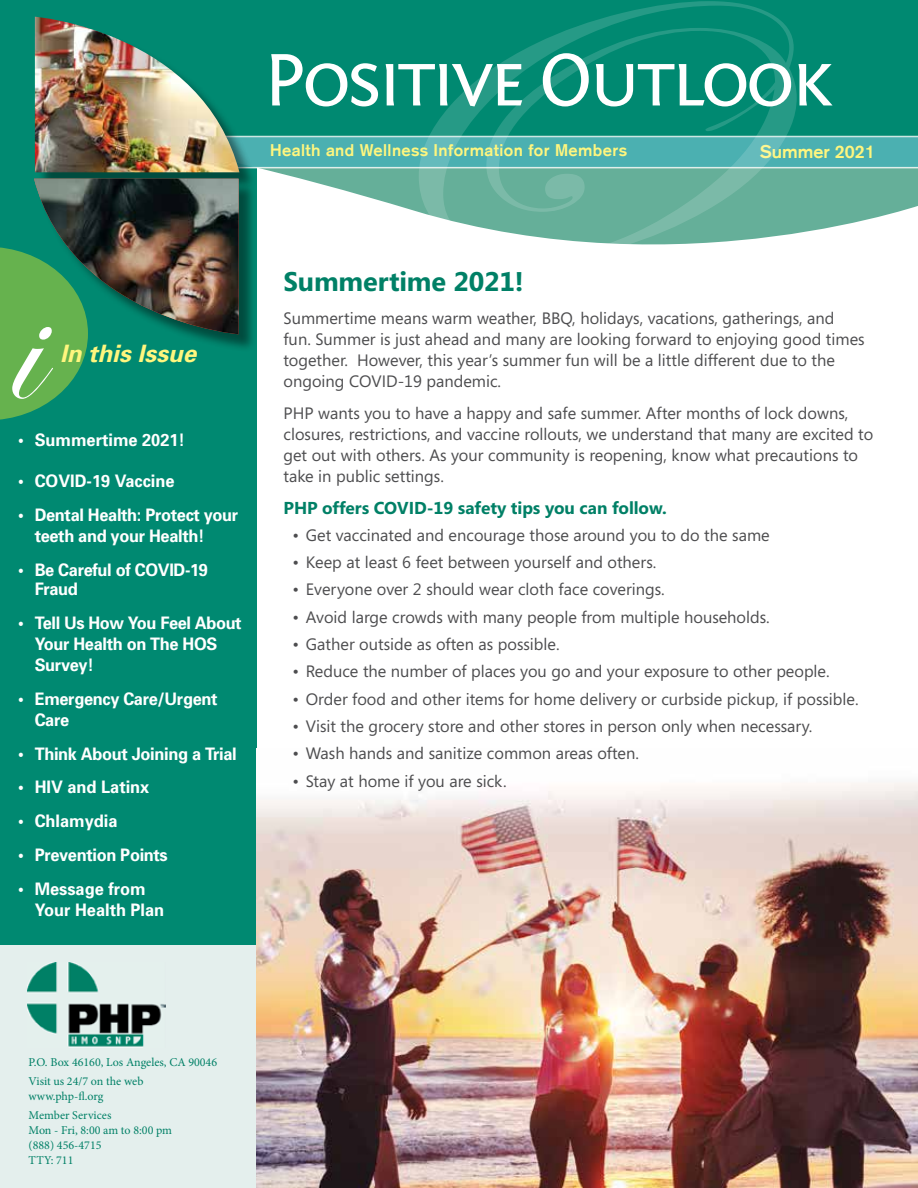
<style>
.page{position:relative;width:918px;height:1188px;background:#fff}
.page>*{position:absolute;margin:0;border:0;box-sizing:border-box;transform-origin:0 0}
.t1{font:78px "Fontin Sans Small Caps";letter-spacing:-.05em;color:#fff}
.t2{font:700 27px "Segoe";letter-spacing:-.005em;color:#008066}
.t3{font:italic 700 24px "Univers";color:#fff67e}
.t4{font:700 18px "Akzidenz Grotesk";color:#fff67e}
.t5{font:700 17.25px/21px "Univers";letter-spacing:-.02em;color:#fff;scale:.95 1}
.t6{font:700 17.25px/21.8px "Univers";color:#fff;scale:.95 1}
.t7{font:700 17.25px "Segoe";letter-spacing:-.005em;color:#008066}
.t8{font:16.5px/21px "Segoe";color:#4d4d4f}
.t9{font:700 16.5px "Akzidenz Grotesk";letter-spacing:.025em;color:#fff67e}
.t10{font:12px/15px "Minion Pro";color:#008066}
</style>
<div class="page">
<div style="left:0;top:135px;width:256px;height:810px;background:#008971"></div>
<div style="left:0;top:945px;width:257px;height:243px;background:#e4efed"></div>
<svg style="left:35px;top:168px;width:883px;height:65px;fill:#65af99"></svg>
<div style="left:0;top:0;width:918px;height:137px;background:#008971"></div>
<svg style="left:257px;top:136px;width:661px;height:32px"></svg>
<div style="left:37px;top:19px;width:220px;height:172px;background:#000;opacity:.45"></div>
<img style="left:35px;top:17px;width:204px;height:155px">
<svg style="left:419px;top:1px;width:378px;height:244px"></svg>
<div style="left:37px;top:181px;width:220px;height:172px;background:#000;opacity:.45"></div>
<svg style="left:0;top:247px;width:239px;height:173px"></svg>
<img style="left:34px;top:179px;width:205px;height:155px">
<img style="left:27px;top:962px;width:138px;height:85px">
<img style="left:256px;top:782px;width:662px;height:406px">
<h1 class="t1" style="left:263px;top:37px;width:571px">Positive Outlook</h1>
<p class="t9" style="left:270px;top:140px;width:358px">Health and Wellness Information for Members</p>
<p class="t4" style="left:760px;top:141px;width:116px">Summer 2021</p>
<h3 class="t3" style="left:60px;top:338px;width:144px">In thisIssue</h3>
<p class="t6" style="left:18px;top:429px;width:177px">• Summertime 2021!</p>
<p class="t6" style="left:18px;top:470px;width:166px">• COVID-19 Vaccine</p>
<p class="t5" style="left:35px;top:504px;width:216px;text-indent:-17px">• Dental Health: Protect your teeth and your Health!</p>
<p class="t5" style="left:35px;top:559px;width:184px;line-height:19.5px;text-indent:-17px">• Be Careful of COVID-19<br>Fraud</p>
<p class="t5" style="left:35px;top:612px;width:219px;text-indent:-17px">• Tell Us How You Feel About<br>Your Health on The HOS<br>Survey!</p>
<p class="t5" style="left:35px;top:688px;width:194px;text-indent:-17px">• Emergency Care/Urgent<br>Care</p>
<p class="t5" style="left:18px;top:742px;width:232px">• Think About Joining a Trial</p>
<p class="t6" style="left:18px;top:776px;width:140px">• HIV and Latinx</p>
<p class="t6" style="left:18px;top:810px;width:106px">• Chlamydia</p>
<p class="t5" style="left:18px;top:844px;width:159px">• Prevention Points</p>
<p class="t6" style="left:35px;top:877px;width:138px;text-indent:-17px">• Message from<br>Your Health Plan</p>
<h2 class="t2" style="left:284px;top:262px;width:242px">Summertime 2021!</h2>
<p class="t8" style="left:284px;top:307px;width:583px">Summertime means warm weather, BBQ, holidays, vacations, gatherings, and fun. Summer is just ahead and many are looking forward to enjoying good times together. However, this year’s summer fun will be a little different due to the ongoing COVID-19 pandemic.</p>
<p class="t8" style="left:284px;top:402px;width:591px">PHP wants you to have a happy and safe summer. After months of lock downs, closures, restrictions, and vaccine rollouts, we understand that many are excited to get out with others. As your community is reopening, know what precautions to take in public settings.</p>
<p class="t7" style="left:284px;top:495px;width:385px">PHP offers COVID-19 safety tips you can follow.</p>
<p class="t8" style="left:292px;top:524px;width:479px">• Get vaccinated and encourage those around you to do the same</p>
<p class="t8" style="left:292px;top:551px;width:365px">• Keep at least 6 feet between yourself and others.</p>
<p class="t8" style="left:292px;top:579px;width:374px">• Everyone over 2 should wear cloth face coverings.</p>
<p class="t8" style="left:292px;top:606px;width:479px">• Avoid large crowds with many people from multiple households.</p>
<p class="t8" style="left:292px;top:633px;width:269px">• Gather outside as often as possible.</p>
<p class="t8" style="left:292px;top:661px;width:539px">• Reduce the number of places you go and your exposure to other people.</p>
<p class="t8" style="left:292px;top:688px;width:568px">• Order food and other items for home delivery or curbside pickup, if possible.</p>
<p class="t8" style="left:292px;top:715px;width:522px">• Visit the grocery store and other stores in person only when necessary.</p>
<p class="t8" style="left:292px;top:743px;width:348px">• Wash hands and sanitize common areas often.</p>
<p class="t8" style="left:292px;top:770px;width:216px">• Stay at home if you are sick.</p>
<p class="t10" style="left:29px;top:1052px;width:190px;line-height:19.5px">P.O. Box 46160, Los Angeles, CA 90046<br>Visit us 24/7 on the web</p>
<p class="t10" style="left:29px;top:1087px;width:84px;line-height:18.8px">www.php-fl.org<br>Member Services</p>
<p class="t10" style="left:29px;top:1123px;width:145px">Mon - Fri, 8:00 am to 8:00 pm (888) 456-4715<br>TTY: 711</p>
</div>
